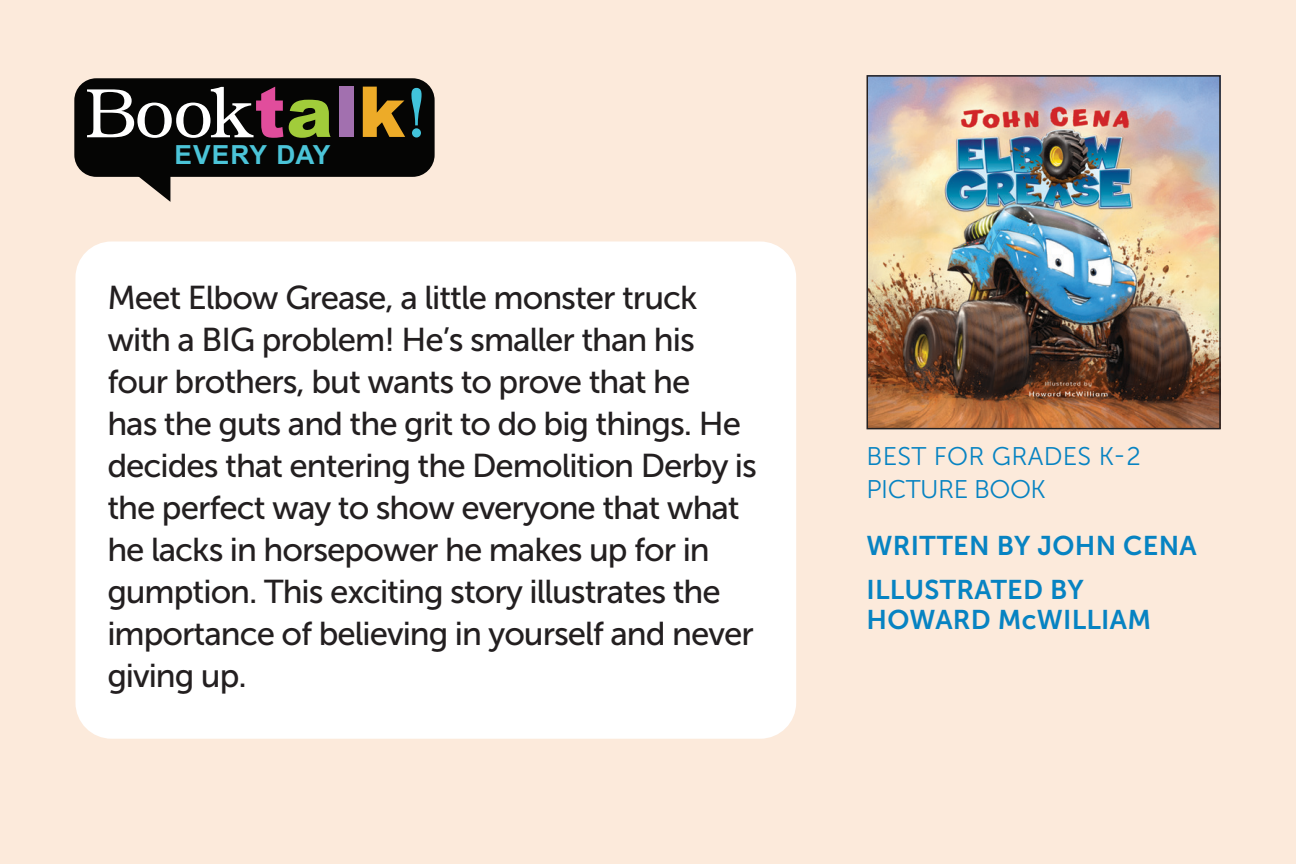
<style>
.page{position:relative;width:1296px;height:864px;background:#fceadb}
.page>*{position:absolute;margin:0;border:0;box-sizing:border-box;transform-origin:0 0}
.t1{font:300 70.2px "Bookman ITC Std";color:#fff}
.Body{font:33px/42px "Museo Sans 500";letter-spacing:-.03em;color:#231f20}
.Author_Illustrator{font:27px/30px "Museo Sans 700";letter-spacing:.01em;color:#0783c2}
.t2{font:700 26.4px "Arial MT Std";letter-spacing:.025em;color:#4bc4d8}
.t3{font:25.5px/33px "Museo Sans 300";letter-spacing:.01em;color:#0783c2}
.s1{font-family:"Arial MT Std";font-weight:900;color:#e14d9c}
.s2{font-family:"Arial MT Std";font-weight:900;color:#a1cc3a}
.s3{font-family:"Arial MT Std";font-weight:900;color:#a270af}
.s4{font-family:"Arial MT Std";font-weight:900;color:#edab28}
.s5{color:#41c3db}
</style>
<div class="page">
<div style="left:75px;top:242px;width:721px;height:497px;background:#fff;border-radius:36px"></div>
<div style="left:74px;top:78px;width:361px;height:99px;background:#050504;border-radius:22px"></div>
<svg style="left:127px;top:176px;width:43px;height:26px"></svg>
<img style="left:870px;top:78px;width:348px;height:348px">
<div style="left:867px;top:75px;width:354px;height:354px;border:2px solid #231f20"></div>
<p class="t1" style="left:85px;top:74px;width:344px">Book<span class="s1">t</span><span class="s2">a</span><span class="s3">l</span><span class="s4">k</span><span class="s5">!</span></p>
<p class="t2" style="left:175px;top:139px;width:157px">EVERY DAY</p>
<p class="Body" style="left:107px;top:277px;width:651px">Meet Elbow Grease, a little monster truck with a BIG problem! He’s smaller than his four brothers, but wants to prove that he<br>has the guts and the grit to do big things. He decides that entering the Demolition Derby is the perfect way to show everyone that what he lacks in horsepower he makes up for in gumption. This exciting story illustrates the importance of believing in yourself and never giving up.</p>
<p class="t3" style="left:867px;top:440px;width:276px">BEST FOR GRADES K-2<br>PICTURE BOOK</p>
<p class="Author_Illustrator" style="left:867px;top:531px;width:332px">WRITTEN BY JOHN CENA</p>
<p class="Author_Illustrator" style="left:867px;top:574px;width:286px">ILLUSTRATED BY<br>HOWARD McWILLIAM</p>
</div>
